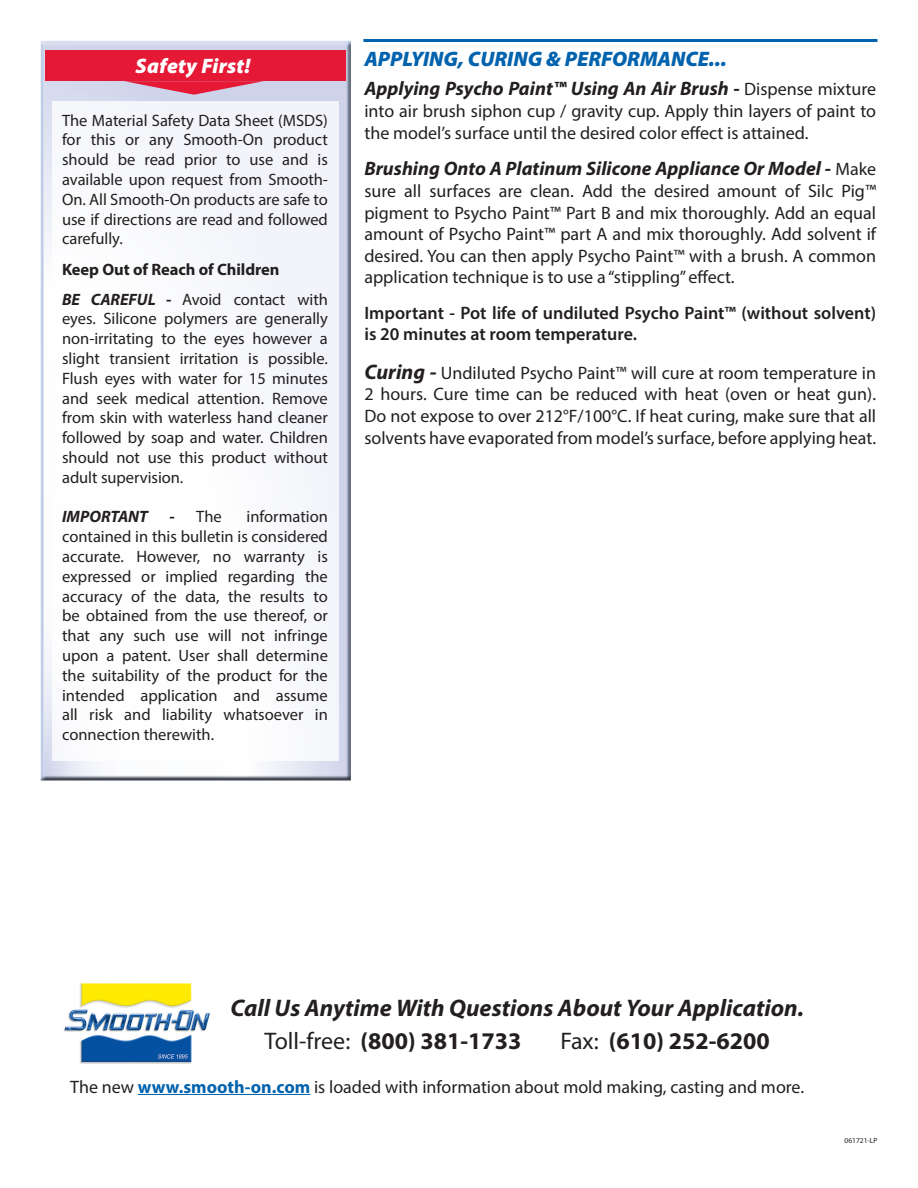
<style>
.page{position:relative;width:918px;height:1188px;background:#fff}
.page>*{position:absolute;margin:0;border:0;box-sizing:border-box;transform-origin:0 0}
.t1{font:italic 700 24px "Myriad Pro";color:#231f20}
.t2{font:700 24px "Myriad Pro";color:#231f20}
.t3{font:italic 900 21px "Myriad Pro";color:#0162ae}
.t4{font:italic 900 21px "Myriad Pro";letter-spacing:.01em;color:#fff}
.t5{font:italic 700 19.5px "Myriad Pro";color:#231f20}
.t6{font:18px/21.6px "Myriad Pro";color:#231f20;text-align:justify}
.t7{font:600 18px/21.6px "Myriad Pro";color:#231f20}
.t8{font:16.5px/19.8px "Myriad Pro";letter-spacing:-.005em;color:#231f20;text-align:justify}
.t9{font:700 16.5px "Myriad Pro";letter-spacing:-.005em;color:#231f20}
.t10{font:italic 700 16.5px "Myriad Pro";color:#231f20}
.t11{font:7.5px "Myriad Pro";color:#231f20}
.s1{font-weight:700;font-style:italic}
.s2{font-weight:400;font-style:normal;font-size:18px}
.s3{font-weight:700;font-style:italic;font-size:21px}
.s4{font-weight:400}
.s5{font-weight:700;color:#0162ae}
</style>
<div class="page">
<div style="left:40px;top:40px;width:313px;height:741px;background:#231f20;opacity:.75"></div>
<div style="left:52px;top:102px;width:286px;height:659px;background:#fff"></div>
<div style="left:45px;top:50px;width:301px;height:31px;background:#e51836"></div>
<svg style="left:124px;top:81px;width:140px;height:14px;background:#d97993"></svg>
<img style="left:64px;top:983px;width:146px;height:81px">
<hr style="left:138px;top:1094px;width:172px;height:1px;background:#0162ae">
<hr style="left:363px;top:39px;width:514px;height:3px;background:#0162ae">
<p class="t4" style="left:136px;top:52px;width:116px">Safety First!</p>
<p class="t8" style="left:62px;top:110px;width:267px">The Material Safety Data Sheet (MSDS) for this or any Smooth-On product should be read prior to use and is available upon request from Smooth-On. All Smooth-On products are safe to use if directions are read and followed carefully.</p>
<p class="t9" style="left:62px;top:259px;width:219px">Keep Out of Reach of Children</p>
<p class="t8" style="left:62px;top:289px;width:267px"><span class="s1">BE CAREFUL -</span> Avoid contact with eyes. Silicone polymers are generally non-irritating to the eyes however a slight transient irritation is possible.<br>Flush eyes with water for 15 minutes and seek medical attention. Remove from skin with waterless hand cleaner followed by soap and water. Children should not use this product without adult supervision.</p>
<p class="t10" style="left:62px;top:506px;width:87px">IMPORTANT</p>
<p class="t8" style="left:170px;top:507px;width:54px"><span class="s1">-</span> The</p>
<p class="t8" style="left:62px;top:507px;width:267px;text-indent:184px">information contained in this bulletin is considered accurate. However, no warranty is expressed or implied regarding the accuracy of the data, the results to be obtained from the use thereof, or that any such use will not infringe upon a patent. User shall determine the suitability of the product for the intended application and assume all risk and liability whatsoever in connection therewith.</p>
<p class="t3" style="left:364px;top:44px;width:364px">APPLYING, CURING &amp; PERFORMANCE...</p>
<p class="t5" style="left:364px;top:76px;width:513px">Applying Psycho Paint™ Using An Air Brush - <span class="s2">Dispense mixture</span></p>
<p class="t6" style="left:364px;top:100px;width:513px">into air brush siphon cup / gravity cup. Apply thin layers of paint to the model’s surface until the desired color effect is attained.</p>
<p class="t5" style="left:364px;top:156px;width:513px">Brushing Onto A Platinum Silicone Appliance Or Model - <span class="s2">Make</span></p>
<p class="t6" style="left:364px;top:180px;width:513px">sure all surfaces are clean. Add the desired amount of Silc Pig™ pigment to Psycho Paint™ Part B and mix thoroughly. Add an equal amount of Psycho Paint™ part A and mix thoroughly. Add solvent if desired. You can then apply Psycho Paint™ with a brush. A common application technique is to use a “stippling” effect.</p>
<p class="t7" style="left:364px;top:301px;width:513px">Important - Pot life of undiluted Psycho Paint™ (without solvent) is 20 minutes at room temperature.</p>
<p class="t6" style="left:364px;top:362px;width:513px"><span class="s3">Curing -</span> Undiluted Psycho Paint™ will cure at room temperature in 2 hours. Cure time can be reduced with heat (oven or heat gun).<br>Do not expose to over 212°F/100°C. If heat curing, make sure that all solvents have evaporated from model’s surface, before applying heat.</p>
<p class="t1" style="left:230px;top:993px;width:575px">Call Us Anytime With Questions About Your Application.</p>
<p class="t2" style="left:264px;top:1026px;width:259px"><span class="s4">Toll-free:</span> (800) 381-1733</p>
<p class="t2" style="left:560px;top:1026px;width:211px"><span class="s4">Fax:</span> (610) 252-6200</p>
<p class="t6" style="left:70px;top:1076px;width:735px">The new <span class="s5">www.smooth-on.com</span> is loaded with information about mold making, casting and more.</p>
<p class="t11" style="left:845px;top:1136px;width:34px">061721-LP</p>
</div>
